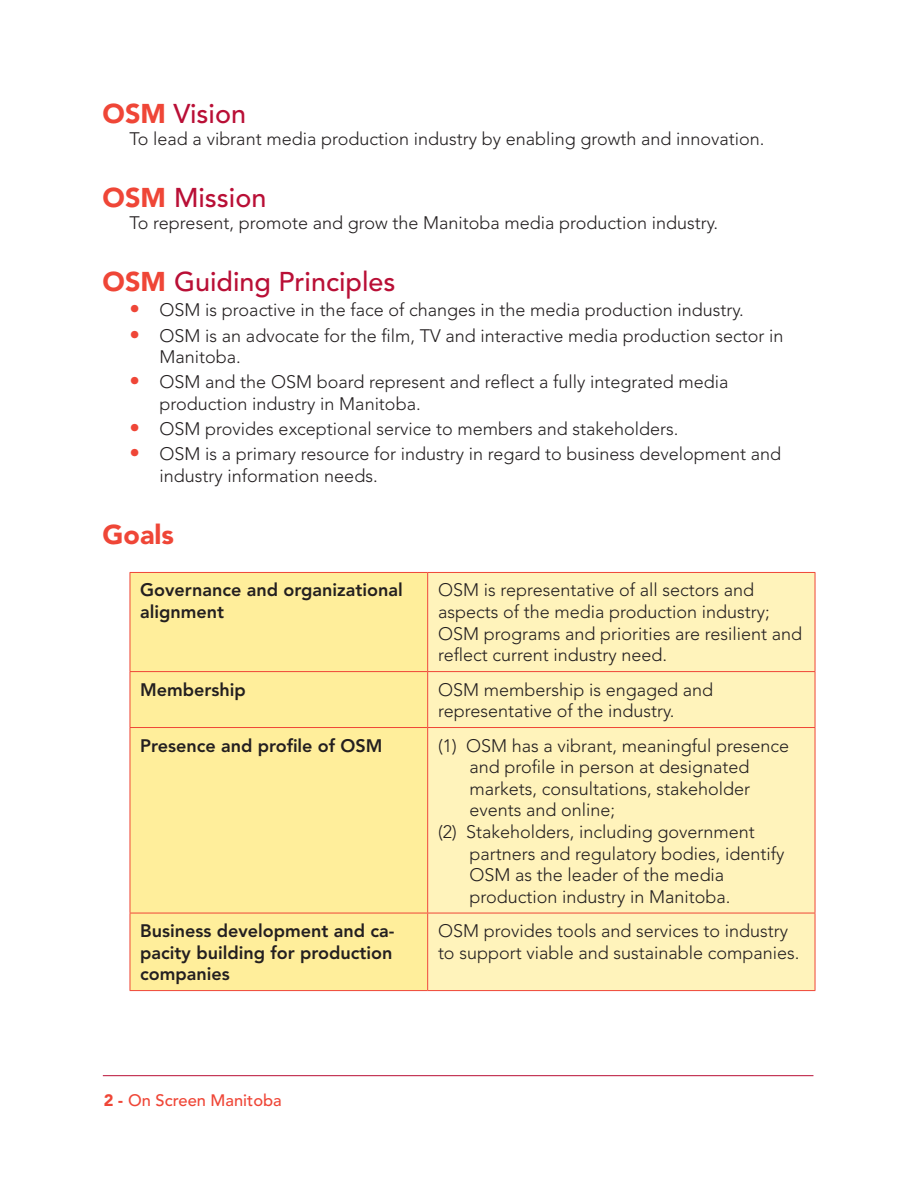
<style>
.page{position:relative;width:918px;height:1188px;background:#fff}
.page>*{position:absolute;margin:0;border:0;box-sizing:border-box;transform-origin:0 0}
.t1{font:500 27px "Avenir";color:#b90f36}
.t2{font:900 27px "Avenir";color:#ef4637}
.t3{font:300 18px/21.6px "Avenir";color:#231f20}
.t4{font:800 18px/21.6px "Avenir";color:#231f20}
.t5{font:500 16.5px "Avenir";color:#ef4637}
.s1{font-weight:900;color:#ef4637}
.s2{font-size:21px;color:#ef4637}
.s3{font-weight:900}
</style>
<div class="page">
<hr style="left:103px;top:1075px;width:710px;height:1px;background:#b90f36">
<div style="left:131px;top:573px;width:296px;height:417px;background:#ffee9b"></div>
<div style="left:428px;top:573px;width:387px;height:417px;background:#fff3bb"></div>
<hr style="left:130px;top:572px;width:298px;height:1px;background:#ef4637">
<hr style="left:130px;top:573px;width:1px;height:98px;background:#ef4637">
<hr style="left:428px;top:572px;width:387px;height:1px;background:#ef4637">
<hr style="left:427px;top:573px;width:1px;height:98px;background:#ef4637">
<hr style="left:815px;top:573px;width:1px;height:98px;background:#ef4637">
<hr style="left:130px;top:671px;width:298px;height:1px;background:#ef4637">
<hr style="left:130px;top:672px;width:1px;height:55px;background:#ef4637">
<hr style="left:428px;top:671px;width:387px;height:1px;background:#ef4637">
<hr style="left:427px;top:672px;width:1px;height:55px;background:#ef4637">
<hr style="left:815px;top:672px;width:1px;height:55px;background:#ef4637">
<hr style="left:130px;top:727px;width:298px;height:1px;background:#ef4637">
<hr style="left:130px;top:728px;width:1px;height:185px;background:#ef4637">
<hr style="left:428px;top:727px;width:387px;height:1px;background:#ef4637">
<hr style="left:427px;top:728px;width:1px;height:185px;background:#ef4637">
<hr style="left:815px;top:728px;width:1px;height:185px;background:#ef4637">
<hr style="left:130px;top:913px;width:298px;height:1px;background:#ef4637">
<hr style="left:130px;top:913px;width:1px;height:77px;background:#ef4637">
<hr style="left:428px;top:913px;width:387px;height:1px;background:#ef4637">
<hr style="left:427px;top:913px;width:1px;height:77px;background:#ef4637">
<hr style="left:815px;top:913px;width:1px;height:77px;background:#ef4637">
<hr style="left:130px;top:990px;width:298px;height:1px;background:#ef4637">
<hr style="left:428px;top:990px;width:387px;height:1px;background:#ef4637">
<h1 class="t1" style="left:103px;top:98px;width:145px"><span class="s1">OSM</span> Vision</h1>
<p class="t3" style="left:130px;top:128px;width:636px">To lead a vibrant media production industry by enabling growth and innovation.</p>
<h1 class="t1" style="left:103px;top:182px;width:165px"><span class="s1">OSM</span> Mission</h1>
<p class="t3" style="left:130px;top:212px;width:590px">To represent, promote and grow the Manitoba media production industry.</p>
<h1 class="t1" style="left:103px;top:266px;width:294px"><span class="s1">OSM</span> Guiding Principles</h1>
<p class="t3" style="left:130px;top:299px;width:616px"><span class="s2">•</span> OSM is proactive in the face of changes in the media production industry.</p>
<p class="t3" style="left:160px;top:325px;width:625px;text-indent:-30px"><span class="s2">•</span> OSM is an advocate for the film, TV and interactive media production sector in<br>Manitoba.</p>
<p class="t3" style="left:160px;top:371px;width:570px;text-indent:-30px"><span class="s2">•</span> OSM and the OSM board represent and reflect a fully integrated media production industry in Manitoba.</p>
<p class="t3" style="left:130px;top:418px;width:550px"><span class="s2">•</span> OSM provides exceptional service to members and stakeholders.</p>
<p class="t3" style="left:160px;top:443px;width:623px;text-indent:-30px"><span class="s2">•</span> OSM is a primary resource for industry in regard to business development and industry information needs.</p>
<h1 class="t2" style="left:103px;top:519px;width:73px">Goals</h1>
<p class="t4" style="left:140px;top:579px;width:264px">Governance and organizational alignment</p>
<p class="t3" style="left:438px;top:579px;width:366px">OSM is representative of all sectors and aspects of the media production industry; OSM programs and priorities are resilient and reflect current industry need.</p>
<p class="t4" style="left:140px;top:679px;width:107px">Membership</p>
<p class="t3" style="left:438px;top:679px;width:277px">OSM membership is engaged and representative of the industry.</p>
<p class="t4" style="left:140px;top:734px;width:244px">Presence and profile of OSM</p>
<p class="t3" style="left:438px;top:734px;width:353px">(1) OSM has a vibrant, meaningful presence</p>
<p class="t3" style="left:470px;top:756px;width:282px">and profile in person at designated</p>
<p class="t3" style="left:470px;top:778px;width:282px">markets, consultations, stakeholder</p>
<p class="t3" style="left:470px;top:799px;width:147px">events and online;</p>
<p class="t3" style="left:438px;top:821px;width:318px">(2) Stakeholders, including government</p>
<p class="t3" style="left:470px;top:842px;width:317px">partners and regulatory bodies, identify</p>
<p class="t3" style="left:470px;top:864px;width:256px">OSM as the leader of the media</p>
<p class="t3" style="left:470px;top:886px;width:263px">production industry in Manitoba.</p>
<p class="t4" style="left:140px;top:920px;width:256px">Business development and ca&shy;pacity building for production companies</p>
<p class="t3" style="left:438px;top:920px;width:363px">OSM provides tools and services to industry to support viable and sustainable companies.</p>
<p class="t5" style="left:104px;top:1091px;width:180px"><span class="s3">2 -</span> On Screen Manitoba</p>
</div>
